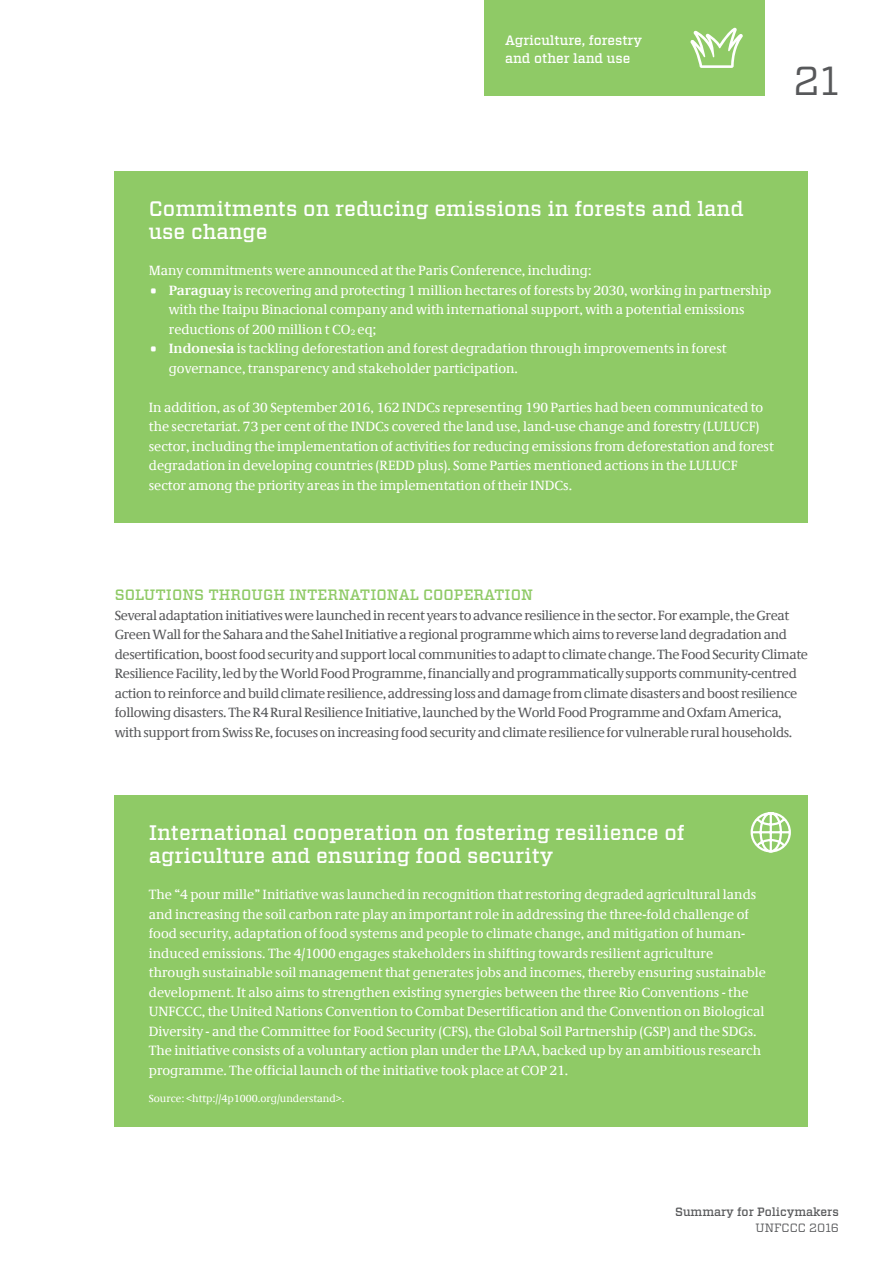
<style>
.page{position:relative;width:893px;height:1263px;background:#fff}
.page>*{position:absolute;margin:0;border:0;box-sizing:border-box;transform-origin:0 0}
.t1{font:40.5px "Vitesse";color:#57585a}
.t2{font:500 21px/22.5px "Vitesse";color:#fff}
.t3{font:500 15px "Vitesse";color:#8fca66}
.t4{font:13.5px/19.5px "Demos Com";color:#fff}
.t5{font:13.5px/19.5px "Demos Com";letter-spacing:-.025em;color:#57585a}
.t6{font:500 13.5px/18px "Vitesse";color:#fff}
.t7{font:500 12px "Vitesse";color:#57585a}
.t8{font:12px "Vitesse";color:#57585a}
.t9{font:10.5px "Demos Com";color:#fff}
.s1{font-family:"Vitesse";font-size:19.5px}
.s2{font-weight:700}
</style>
<div class="page">
<div style="left:115px;top:795px;width:693px;height:332px;background:#8fca66"></div>
<div style="left:484px;top:0;width:280px;height:96px;background:#8fca66"></div>
<svg style="left:690px;top:28px;width:53px;height:40px"></svg>
<div style="left:115px;top:171px;width:693px;height:351px;background:#8fca66"></div>
<svg style="left:750px;top:812px;width:41px;height:41px"></svg>
<p class="t6" style="left:505px;top:32px;width:138px">Agriculture, forestry and other land use</p>
<h1 class="t1" style="left:793px;top:53px;width:47px">21</h1>
<h2 class="t2" style="left:149px;top:198px;width:596px">Commitments on reducing emissions in forests and land use change</h2>
<p class="t4" style="left:149px;top:261px;width:444px">Many commitments were announced at the Paris Conference, including:</p>
<p class="t4" style="left:169px;top:281px;width:604px;text-indent:-20px"><span class="s1">•</span> <span class="s2">Paraguay</span> is recovering and protecting 1 million hectares of forests by 2030, working in partnership with the Itaipu Binacional company and with international support, with a potential emissions reductions of 200 million t CO<sub>2</sub> eq;</p>
<p class="t4" style="left:169px;top:339px;width:559px;text-indent:-20px"><span class="s1">•</span> <span class="s2">Indonesia</span> is tackling deforestation and forest degradation through improvements in forest governance, transparency and stakeholder participation.</p>
<p class="t4" style="left:149px;top:398px;width:627px">In addition, as of 30 September 2016, 162 INDCs representing 190 Parties had been communicated to the secretariat. 73 per cent of the INDCs covered the land use, land-use change and forestry (LULUCF) sector, including the implementation of activities for reducing emissions from deforestation and forest degradation in developing countries (REDD plus). Some Parties mentioned actions in the LULUCF sector among the priority areas in the implementation of their INDCs.</p>
<p class="t3" style="left:115px;top:585px;width:420px">SOLUTIONS THROUGH INTERNATIONAL COOPERATION</p>
<p class="t5" style="left:115px;top:605px;width:695px">Several adaptation initiatives were launched in recent years to advance resilience in the sector. For example, the Great Green Wall for the Sahara and the Sahel Initiative a regional programme which aims to reverse land degradation and desertification, boost food security and support local communities to adapt to climate change. The Food Security Climate Resilience Facility, led by the World Food Programme, financially and programmatically supports community-centred action to reinforce and build climate resilience, addressing loss and damage from climate disasters and boost resilience following disasters. The R4 Rural Resilience Initiative, launched by the World Food Programme and Oxfam America, with support from Swiss Re, focuses on increasing food security and climate resilience for vulnerable rural households.</p>
<h2 class="t2" style="left:149px;top:822px;width:537px">International cooperation on fostering resilience of agriculture and ensuring food security</h2>
<p class="t4" style="left:149px;top:885px;width:619px">The “4 pour mille” Initiative was launched in recognition that restoring degraded agricultural lands and increasing the soil carbon rate play an important role in addressing the three-fold challenge of food security, adaptation of food systems and people to climate change, and mitigation of human&shy;induced emissions. The 4/1000 engages stakeholders in shifting towards resilient agriculture through sustainable soil management that generates jobs and incomes, thereby ensuring sustainable development. It also aims to strengthen existing synergies between the three Rio Conventions - the UNFCCC, the United Nations Convention to Combat Desertification and the Convention on Biological Diversity - and the Committee for Food Security (CFS), the Global Soil Partnership (GSP) and the SDGs.<br>The initiative consists of a voluntary action plan under the LPAA, backed up by an ambitious research programme. The official launch of the initiative took place at COP 21.</p>
<p class="t9" style="left:149px;top:1092px;width:197px">Source: &lt;http://4p1000.org/understand&gt;.</p>
<p class="t7" style="left:675px;top:1203px;width:165px">Summary for Policymakers</p>
<p class="t8" style="left:756px;top:1220px;width:85px">UNFCCC 2016</p>
</div>
